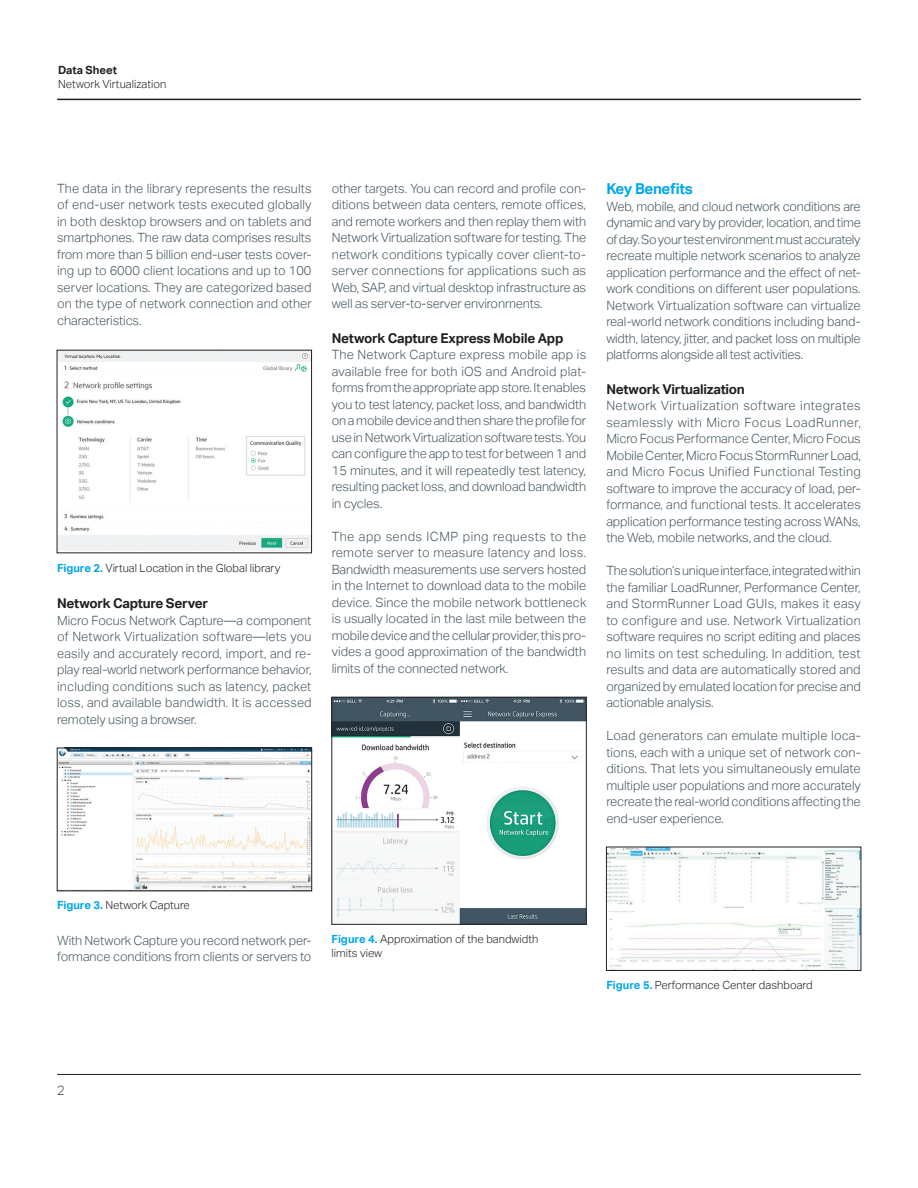
<style>
.page{position:relative;width:918px;height:1188px;background:#fff}
.page>*{position:absolute;margin:0;border:0;box-sizing:border-box;transform-origin:0 0}
.subhead_10_13-blue{font:700 15px "Aktiv Grotesk";letter-spacing:-.02em;color:#00a7e9}
.subhead_9_12_medium{font:700 13.5px "Aktiv Grotesk";letter-spacing:-.02em;color:#231f20}
.pg_num_left_9_11-lig{font:300 13.5px "Aktiv Grotesk";color:#45555f}
.body_8_5_11-grey{font:300 12.75px/16.5px "Aktiv Grotesk";letter-spacing:-.01em;color:#45555f;text-align:justify}
.caption_7_5_9_5{font:300 11.25px/14.2px "Aktiv Grotesk";color:#231f20}
.t1{font:700 11.25px "Aktiv Grotesk";color:#231f20}
.s1{font-weight:700;color:#00a7e9}
</style>
<div class="page">
<hr style="left:57px;top:1074px;width:804px;height:1px;background:#231f20">
<hr style="left:57px;top:99px;width:804px;height:1px;background:#231f20">
<img style="left:59px;top:352px;width:251px;height:199px">
<img style="left:59px;top:750px;width:251px;height:139px">
<div style="left:57px;top:748px;width:255px;height:143px;border:1px solid #231f20"></div>
<img style="left:334px;top:699px;width:251px;height:224px">
<div style="left:332px;top:697px;width:255px;height:228px;border:1px solid #231f20"></div>
<img style="left:608px;top:849px;width:251px;height:120px">
<div style="left:606px;top:847px;width:255px;height:124px;border:1px solid #231f20"></div>
<p class="t1" style="left:58px;top:64px;width:60px">Data Sheet</p>
<p class="caption_7_5_9_5" style="left:58px;top:77px;width:110px">Network Virtualization</p>
<p class="body_8_5_11-grey" style="left:57px;top:180px;width:256px">The data in the library represents the results of end-user network tests executed globally in both desktop browsers and on tablets and smartphones. The raw data comprises results from more than 5 billion end-user tests cover&shy;ing up to 6000 client locations and up to 100 server locations. They are categorized based on the type of network connection and other characteristics.</p>
<p class="caption_7_5_9_5" style="left:57px;top:561px;width:225px"><span class="s1">Figure 2.</span> Virtual Location in the Global library</p>
<p class="subhead_9_12_medium" style="left:57px;top:596px;width:152px">Network Capture Server</p>
<p class="body_8_5_11-grey" style="left:57px;top:612px;width:256px">Micro Focus Network Capture—a component of Network Virtualization software—lets you easily and accurately record, import, and re&shy;play real-world network performance behavior, including conditions such as latency, packet loss, and available bandwidth. It is accessed remotely using a browser.</p>
<p class="body_8_5_11-grey" style="left:332px;top:180px;width:256px">other targets. You can record and profile con&shy;ditions between data centers, remote offices, and remote workers and then replay them with Network Virtualization software for testing. The network conditions typically cover client-to&shy;server connections for applications such as Web, SAP, and virtual desktop infrastructure as well as server-to-server environments.</p>
<p class="subhead_9_12_medium" style="left:332px;top:330px;width:233px">Network Capture Express Mobile App</p>
<p class="body_8_5_11-grey" style="left:332px;top:347px;width:256px">The Network Capture express mobile app is available free for both iOS and Android plat&shy;forms from the appropriate app store. It enables you to test latency, packet loss, and bandwidth on a mobile device and then share the profile for use in Network Virtualization software tests. You can configure the app to test for between 1 and 15 minutes, and it will repeatedly test latency, resulting packet loss, and download bandwidth in cycles.</p>
<p class="body_8_5_11-grey" style="left:332px;top:528px;width:256px">The app sends ICMP ping requests to the remote server to measure latency and loss.<br>Bandwidth measurements use servers hosted in the Internet to download data to the mobile device. Since the mobile network bottleneck is usually located in the last mile between the mobile device and the cellular provider, this pro&shy;vides a good approximation of the bandwidth limits of the connected network.</p>
<p class="subhead_10_13-blue" style="left:606px;top:180px;width:88px">Key Benefits</p>
<p class="body_8_5_11-grey" style="left:606px;top:198px;width:256px">Web, mobile, and cloud network conditions are dynamic and vary by provider, location, and time of day. So your test environment must accurately recreate multiple network scenarios to analyze application performance and the effect of net&shy;work conditions on different user populations.<br>Network Virtualization software can virtualize real-world network conditions including band&shy;width, latency, jitter, and packet loss on multiple platforms alongside all test activities.</p>
<p class="subhead_9_12_medium" style="left:606px;top:381px;width:140px">Network Virtualization</p>
<p class="body_8_5_11-grey" style="left:606px;top:398px;width:256px">Network Virtualization software integrates seamlessly with Micro Focus LoadRunner, Micro Focus Performance Center, Micro Focus Mobile Center, Micro Focus StormRunner Load, and Micro Focus Unified Functional Testing software to improve the accuracy of load, per&shy;formance, and functional tests. It accelerates application performance testing across WANs, the Web, mobile networks, and the cloud.</p>
<p class="body_8_5_11-grey" style="left:606px;top:563px;width:256px">The solution’s unique interface, integrated within the familiar LoadRunner, Performance Center, and StormRunner Load GUIs, makes it easy to configure and use. Network Virtualization software requires no script editing and places no limits on test scheduling. In addition, test results and data are automatically stored and organized by emulated location for precise and actionable analysis.</p>
<p class="body_8_5_11-grey" style="left:606px;top:728px;width:256px">Load generators can emulate multiple loca&shy;tions, each with a unique set of network con&shy;ditions. That lets you simultaneously emulate multiple user populations and more accurately recreate the real-world conditions affecting the end-user experience.</p>
<p class="caption_7_5_9_5" style="left:57px;top:898px;width:134px"><span class="s1">Figure 3.</span> Network Capture</p>
<p class="body_8_5_11-grey" style="left:57px;top:932px;width:256px">With Network Capture you record network per&shy;formance conditions from clients or servers to</p>
<p class="caption_7_5_9_5" style="left:332px;top:932px;width:208px"><span class="s1">Figure 4.</span> Approximation of the bandwidth limits view</p>
<p class="caption_7_5_9_5" style="left:607px;top:978px;width:208px"><span class="s1">Figure 5.</span> Performance Center dashboard</p>
<p class="pg_num_left_9_11-lig" style="left:57px;top:1082px;width:9px">2</p>
</div>
